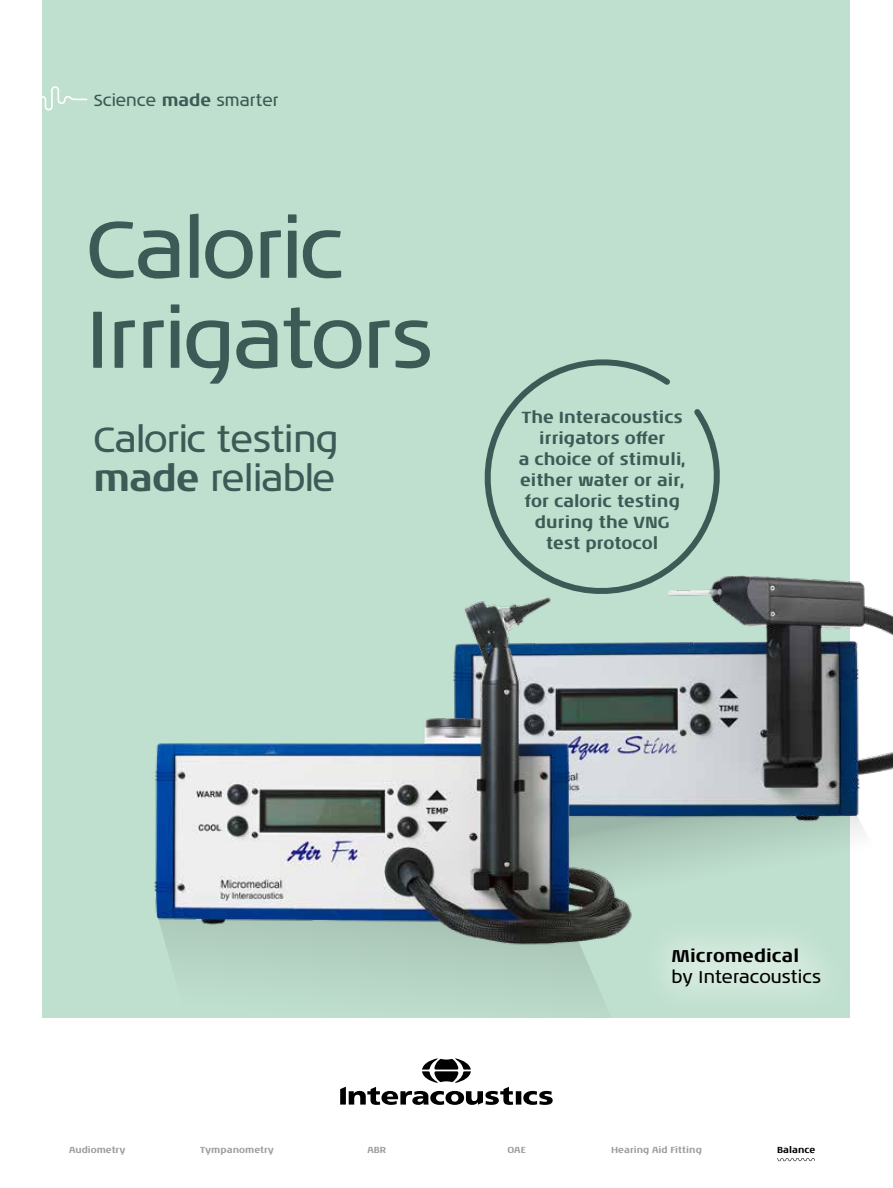
<style>
.page{position:relative;width:893px;height:1188px;background:#fff}
.page>*{position:absolute;margin:0;border:0;box-sizing:border-box;transform-origin:0 0}
.t1{font:82.5px/90px "Noa LT Pro";letter-spacing:-.02em;color:#3c5b56}
.t2{font:36px/39px "Noa LT Pro";letter-spacing:-.02em;color:#3c5b56}
.t3{font:17.55px "Noa LT Pro";color:#000}
.t4{font:700 17.55px "Noa LT Pro";color:#000}
.t5{font:700 16.5px/21px "Noa LT Pro";color:#3c5b56;text-align:center}
.t6{font:16.5px "Noa LT Pro";color:#3c5b56}
.t7{font:700 9px "Noa LT Pro";color:#9d9d9c}
.t8{font:700 9px "Noa LT Pro";color:#000}
.s1{font-weight:700}
</style>
<div class="page">
<div style="left:43px;top:0;width:807px;height:1018px;background:#c0e0cf"></div>
<svg style="left:340px;top:1058px;width:213px;height:47px"></svg>
<svg style="left:42px;top:86px;width:45px;height:24px"></svg>
<svg style="left:778px;top:1158px;width:37px;height:3px"></svg>
<svg style="left:484px;top:359px;width:236px;height:161px"></svg>
<div style="left:238px;top:968px;width:365px;height:31px;background:#b7d6c5"></div>
<svg style="left:648px;top:841px;width:149px;height:27px"></svg>
<img style="left:492px;top:520px;width:401px;height:321px">
<img style="left:154px;top:582px;width:494px;height:386px">
<div style="left:639px;top:915px;width:215px;height:104px;background:#fff;opacity:.41"></div>
<p class="t6" style="left:94px;top:89px;width:186px">Science <span class="s1">made</span> smarter</p>
<h1 class="t1" style="left:86px;top:202px;width:349px">Caloric<br>Irrigators</h1>
<h2 class="t2" style="left:94px;top:419px;width:246px">Caloric testing <span class="s1">made</span> reliable</h2>
<p class="t5" style="left:519px;top:406px;width:168px">The Interacoustics irrigators offer<br>a choice of stimuli, either water or air, for caloric testing during the VNG test protocol</p>
<p class="t4" style="left:672px;top:942px;width:129px">Micromedical</p>
<p class="t3" style="left:672px;top:964px;width:151px">by Interacoustics</p>
<p class="t7" style="left:69px;top:1142px;width:58px">Audiometry</p>
<p class="t7" style="left:200px;top:1142px;width:75px">Tympanometry</p>
<p class="t7" style="left:367px;top:1142px;width:20px">ABR</p>
<p class="t7" style="left:507px;top:1142px;width:20px">OAE</p>
<p class="t7" style="left:611px;top:1142px;width:92px">Hearing Aid Fitting</p>
<p class="t8" style="left:777px;top:1142px;width:40px">Balance</p>
</div>
